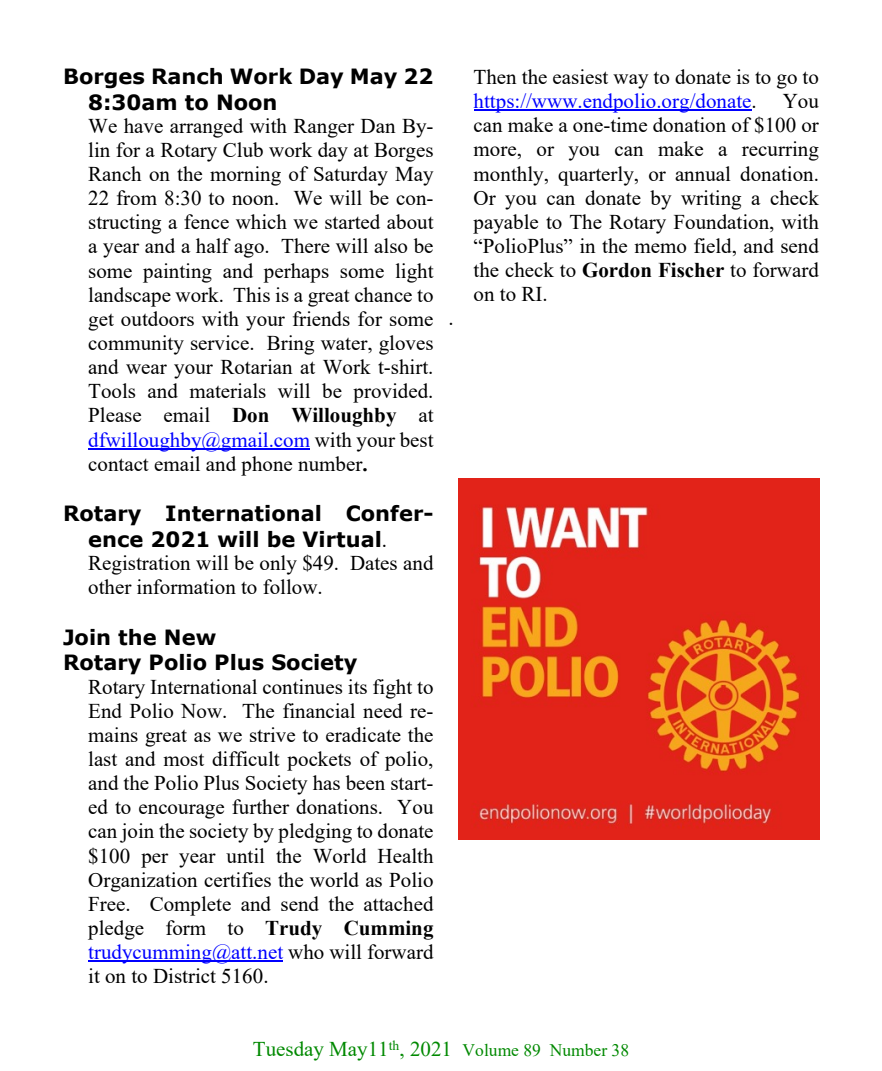
<style>
.page{position:relative;width:882px;height:1071px;background:#fff}
.page>*{position:absolute;margin:0;border:0;box-sizing:border-box;transform-origin:0 0}
.t1{font:21px/24.2px "Times New Roman";color:#000;text-align:justify}
.t2{font:700 21px/25.6px "Verdana";color:#000}
.t3{font:21px "Times New Roman";color:#008900}
.s1{font-weight:700}
.s2{color:#00f}
.s3{font-family:"Times New Roman";font-weight:400}
.s4{font-size:17.5px}
</style>
<div class="page">
<hr style="left:88px;top:448px;width:222px;height:1px;background:#00f">
<hr style="left:88px;top:961px;width:195px;height:1px;background:#00f">
<hr style="left:474px;top:110px;width:278px;height:1px;background:#00f">
<img style="left:458px;top:478px;width:361px;height:361px">
<p class="t2" style="left:88px;top:65px;width:347px;text-indent:-25px">Borges Ranch Work Day May 22<br>8:30am to Noon</p>
<p class="t1" style="left:88px;top:116px;width:347px">We have arranged with Ranger Dan By&shy;lin for a Rotary Club work day at Borges Ranch on the morning of Saturday May 22 from 8:30 to noon. We will be con&shy;structing a fence which we started about a year and a half ago. There will also be some painting and perhaps some light landscape work. This is a great chance to get outdoors with your friends for some community service. Bring water, gloves and wear your Rotarian at Work t-shirt.<br>Tools and materials will be provided.<br>Please email <span class="s1">Don Willoughby</span> at <span class="s2">dfwilloughby@gmail.com</span> with your best contact email and phone number<span class="s1">.</span></p>
<p class="t2" style="left:88px;top:503px;width:347px;text-indent:-25px">Rotary International Confer&shy;ence 2021 will be Virtual<span class="s3">.</span></p>
<p class="t1" style="left:88px;top:553px;width:347px">Registration will be only $49. Dates and other information to follow.</p>
<p class="t2" style="left:63px;top:626px;width:296px">Join the New<br>Rotary Polio Plus Society</p>
<p class="t1" style="left:88px;top:677px;width:347px">Rotary International continues its fight to End Polio Now. The financial need re&shy;mains great as we strive to eradicate the last and most difficult pockets of polio, and the Polio Plus Society has been start&shy;ed to encourage further donations. You can join the society by pledging to donate $100 per year until the World Health Organization certifies the world as Polio Free. Complete and send the attached pledge form to <span class="s1">Trudy Cumming </span><span class="s2">trudycumming@att.net</span> who will forward it on to District 5160.</p>
<p class="t1" style="left:448px;top:308px;width:7px">.</p>
<p class="t1" style="left:474px;top:67px;width:347px">Then the easiest way to donate is to go to <span class="s2">https://www.endpolio.org/donate</span>. You can make a one-time donation of $100 or more, or you can make a recurring monthly, quarterly, or annual donation.<br>Or you can donate by writing a check payable to The Rotary Foundation, with “PolioPlus” in the memo field, and send the check to <span class="s1">Gordon Fischer</span> to forward on to RI.</p>
<p class="t3" style="left:253px;top:1042px;width:378px">Tuesday May11<sup>th</sup>, 2021 <span class="s4">Volume 89 Number 38</span></p>
</div>
